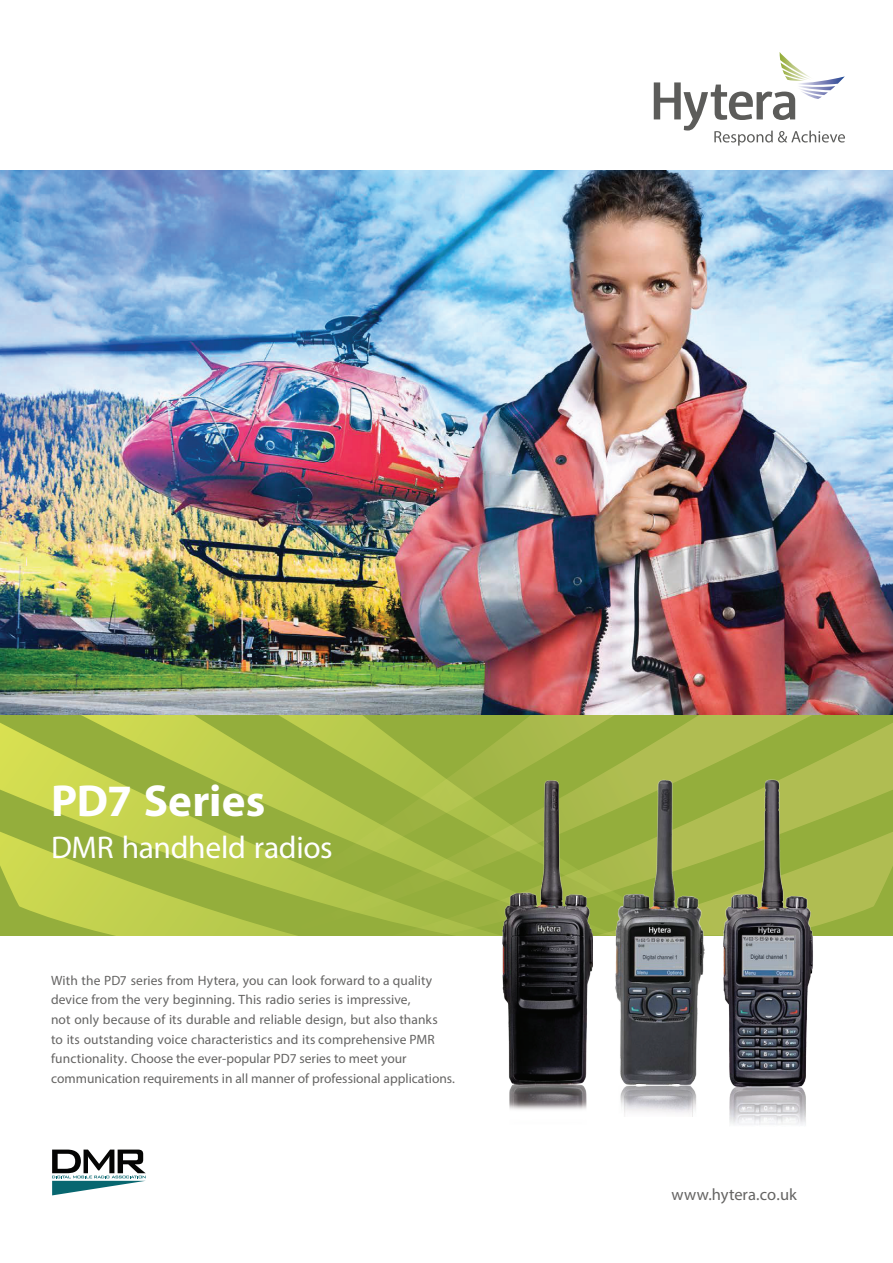
<style>
.page{position:relative;width:893px;height:1263px;background:#fff}
.page>*{position:absolute;margin:0;border:0;box-sizing:border-box;transform-origin:0 0}
.t1{font:700 45px "Myriad Pro";color:#fff}
.t2{font:31.5px "Myriad Pro";letter-spacing:-.01em;color:#fff}
.t3{font:16.5px "Myriad Pro";letter-spacing:.01em;color:#656463}
.t4{font:13.5px/19.5px "Myriad Pro";letter-spacing:.005em;color:#656463}
</style>
<div class="page">
<svg style="left:654px;top:52px;width:191px;height:94px"></svg>
<svg style="left:686px;top:714px;width:207px;height:221px;background:#a3b548"></svg>
<svg style="left:0;top:714px;width:686px;height:221px;background:#a7bc45"></svg>
<img style="left:0;top:170px;width:893px;height:544px">
<svg style="left:52px;top:1149px;width:94px;height:46px"></svg>
<img style="left:503px;top:781px;width:89px;height:329px">
<img style="left:599px;top:772px;width:112px;height:344px">
<img style="left:718px;top:780px;width:99px;height:345px">
<h1 class="t1" style="left:51px;top:772px;width:216px">PD7 Series</h1>
<h2 class="t2" style="left:51px;top:828px;width:283px">DMR handheld radios</h2>
<p class="t4" style="left:51px;top:970px;width:406px">With the PD7 series from Hytera, you can look forward to a quality device from the very beginning. This radio series is impressive,<br>not only because of its durable and reliable design, but also thanks<br>to its outstanding voice characteristics and its comprehensive PMR functionality. Choose the ever-popular PD7 series to meet your communication requirements in all manner of professional applications.</p>
<p class="t3" style="left:672px;top:1184px;width:127px">www.hytera.co.uk</p>
</div>
